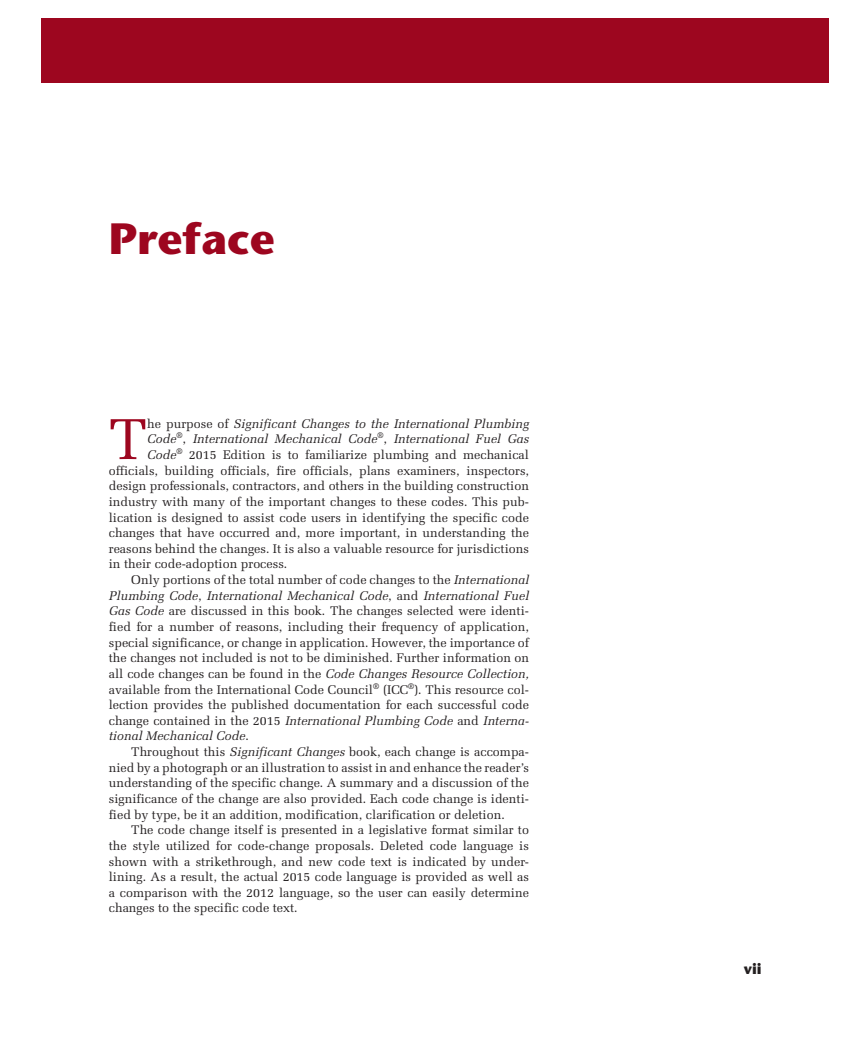
<style>
.page{position:relative;width:848px;height:1062px;background:#fff}
.page>*{position:absolute;margin:0;border:0;box-sizing:border-box;transform-origin:0 0}
.t1{font:57.62px "Melior LT Std";color:#9d061f}
.t2{font:700 43.75px "Stone Sans Std";color:#9d061f}
.t3{font:700 15px "Stone Sans Std";color:#231f20}
.t4{font:12.5px "Melior LT Std";color:#231f20}
.t5{font:italic 12.5px "Melior LT Std";color:#231f20}
.s1{font-style:normal}
.s2{font-style:italic}
</style>
<div class="page">
<div style="left:41px;top:19px;width:788px;height:64px;background:#9d061f"></div>
<h2 class="t2" style="left:109px;top:212px;width:167px">Preface</h2>
<h1 class="t1" style="left:109px;top:405px;width:40px">T</h1>
<p class="t5" style="left:147px;top:416px;width:383px"><span class="s1">he purpose of</span> Significant Changes to the International Plumbing</p>
<p class="t5" style="left:147px;top:431px;width:383px">Code<sup>®</sup><span class="s1">,</span> International Mechanical Code<sup>®</sup><span class="s1">,</span> International Fuel Gas</p>
<p class="t4" style="left:147px;top:447px;width:383px"><span class="s2">Code</span><sup>®</sup> 2015 Edition is to familiarize plumbing and mechanical</p>
<p class="t4" style="left:109px;top:463px;width:421px">officials, building officials, fire officials, plans examiners, inspectors,</p>
<p class="t4" style="left:109px;top:478px;width:422px">design professionals, contractors, and others in the building construction</p>
<p class="t4" style="left:109px;top:494px;width:421px">industry with many of the important changes to these codes. This pub-</p>
<p class="t4" style="left:109px;top:510px;width:422px">lication is designed to assist code users in identifying the specific code</p>
<p class="t4" style="left:109px;top:525px;width:422px">changes that have occurred and, more important, in understanding the</p>
<p class="t4" style="left:109px;top:541px;width:421px">reasons behind the changes. It is also a valuable resource for jurisdictions</p>
<p class="t4" style="left:109px;top:556px;width:180px">in their code-adoption process.</p>
<p class="t4" style="left:131px;top:572px;width:399px">Only portions of the total number of code changes to the <span class="s2">International</span></p>
<p class="t5" style="left:109px;top:588px;width:421px">Plumbing Code<span class="s1">,</span> International Mechanical Code<span class="s1">, and</span> International Fuel</p>
<p class="t4" style="left:109px;top:603px;width:421px"><span class="s2">Gas Code</span> are discussed in this book. The changes selected were identi-</p>
<p class="t4" style="left:109px;top:619px;width:421px">fied for a number of reasons, including their frequency of application,</p>
<p class="t4" style="left:109px;top:635px;width:422px">special significance, or change in application. However, the importance of</p>
<p class="t4" style="left:109px;top:650px;width:421px">the changes not included is not to be diminished. Further information on</p>
<p class="t5" style="left:109px;top:666px;width:421px"><span class="s1">all code changes can be found in the</span> Code Changes Resource Collection,</p>
<p class="t4" style="left:109px;top:681px;width:422px">available from the International Code Council<sup>®</sup> (ICC<sup>®</sup>). This resource col-</p>
<p class="t4" style="left:109px;top:697px;width:422px">lection provides the published documentation for each successful code</p>
<p class="t5" style="left:109px;top:713px;width:421px"><span class="s1">change contained in the 2015</span> International Plumbing Code <span class="s1">and</span> Interna-</p>
<p class="t5" style="left:109px;top:728px;width:142px">tional Mechanical Code<span class="s1">.</span></p>
<p class="t4" style="left:131px;top:744px;width:399px">Throughout this <span class="s2">Significant Changes</span> book, each change is accompa-</p>
<p class="t4" style="left:109px;top:760px;width:421px">nied by a photograph or an illustration to assist in and enhance the reader’s</p>
<p class="t4" style="left:109px;top:775px;width:421px">understanding of the specific change. A summary and a discussion of the</p>
<p class="t4" style="left:109px;top:791px;width:421px">significance of the change are also provided. Each code change is identi-</p>
<p class="t4" style="left:109px;top:806px;width:397px">fied by type, be it an addition, modification, clarification or deletion.</p>
<p class="t4" style="left:131px;top:822px;width:399px">The code change itself is presented in a legislative format similar to</p>
<p class="t4" style="left:109px;top:838px;width:421px">the style utilized for code-change proposals. Deleted code language is</p>
<p class="t4" style="left:109px;top:853px;width:421px">shown with a strikethrough, and new code text is indicated by under-</p>
<p class="t4" style="left:109px;top:869px;width:422px">lining. As a result, the actual 2015 code language is provided as well as</p>
<p class="t4" style="left:109px;top:885px;width:421px">a comparison with the 2012 language, so the user can easily determine</p>
<p class="t4" style="left:109px;top:900px;width:190px">changes to the specific code text.</p>
<p class="t3" style="left:743px;top:959px;width:19px">vii</p>
</div>
